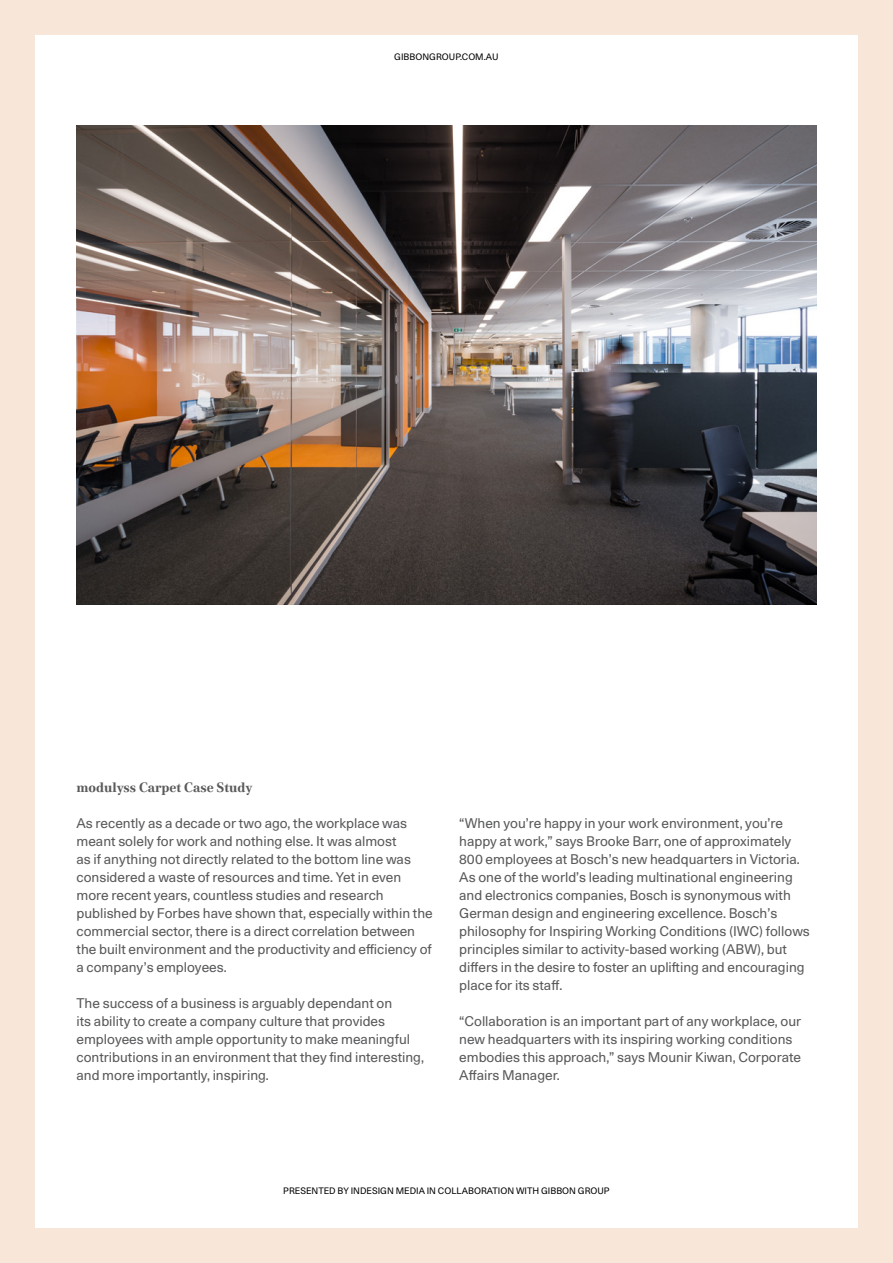
<style>
.page{position:relative;width:893px;height:1263px;background:#f8e7d9}
.page>*{position:absolute;margin:0;border:0;box-sizing:border-box;transform-origin:0 0}
.t1{font:13.5px/18px "Unica 77 LL";color:#58595b}
.t2{font:700 13.5px "Media 77";color:#58595b}
.t3{font:9px "Unica 77 LL";color:#000}
</style>
<div class="page">
<div style="left:35px;top:36px;width:823px;height:1192px;background:#fff"></div>
<img style="left:77px;top:125px;width:739px;height:479px">
<p class="t3" style="left:394px;top:50px;width:106px">GIBBONGROUP.COM.AU</p>
<p class="t2" style="left:77px;top:780px;width:177px">modulyss Carpet Case Study</p>
<p class="t1" style="left:77px;top:813px;width:358px">As recently as a decade or two ago, the workplace was meant solely for work and nothing else. It was almost<br>as if anything not directly related to the bottom line was considered a waste of resources and time. Yet in even more recent years, countless studies and research published by Forbes have shown that, especially within the commercial sector, there is a direct correlation between the built environment and the productivity and efficiency of a company’s employees.</p>
<p class="t1" style="left:77px;top:993px;width:349px">The success of a business is arguably dependant on<br>its ability to create a company culture that provides employees with ample opportunity to make meaningful contributions in an environment that they find interesting, and more importantly, inspiring.</p>
<p class="t1" style="left:459px;top:813px;width:352px">“When you’re happy in your work environment, you’re happy at work,” says Brooke Barr, one of approximately 800 employees at Bosch’s new headquarters in Victoria.<br>As one of the world’s leading multinational engineering and electronics companies, Bosch is synonymous with German design and engineering excellence. Bosch’s philosophy for Inspiring Working Conditions (IWC) follows principles similar to activity-based working (ABW), but differs in the desire to foster an uplifting and encouraging place for its staff.</p>
<p class="t1" style="left:459px;top:1011px;width:344px">“Collaboration is an important part of any workplace, our new headquarters with its inspiring working conditions embodies this approach,” says Mounir Kiwan, Corporate Affairs Manager.</p>
<p class="t3" style="left:283px;top:1184px;width:328px">PRESENTED BY INDESIGN MEDIA IN COLLABORATION WITH GIBBON GROUP</p>
</div>
